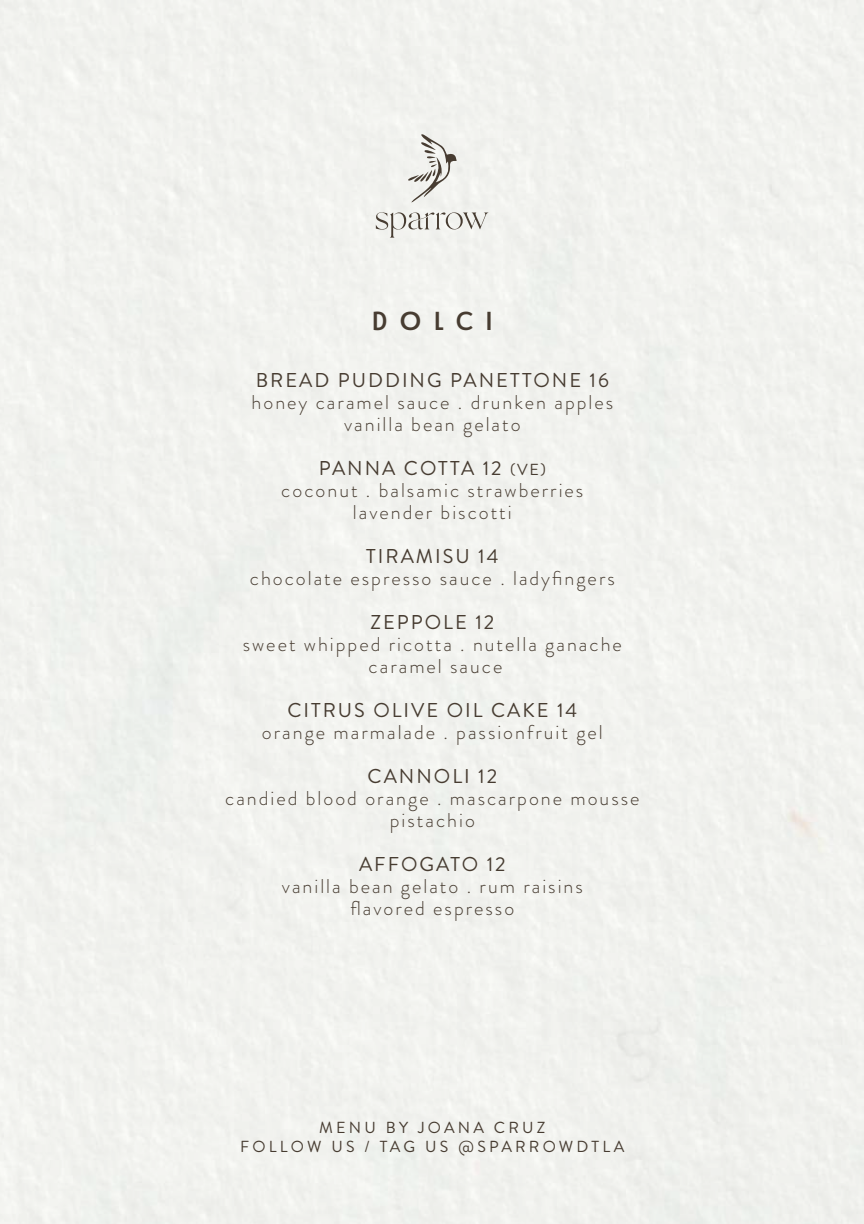
<style>
.page{position:relative;width:864px;height:1224px;background:#fff}
.page>*{position:absolute;margin:0;border:0;box-sizing:border-box;transform-origin:0 0}
.t1{font:700 26px "Le Havre";letter-spacing:.5em;color:#473c31}
.t2{font:300 20px/22px "Brandon Grotesque";letter-spacing:.1em;color:#473c31;text-align:center}
.t3{font:20px "Brandon Grotesque";letter-spacing:.1em;color:#473c31}
.t4{font:16px/19.2px "Brandon Grotesque";letter-spacing:.2em;color:#473c31;text-align:center}
.s1{font-weight:400}
.s2{font-weight:400;font-size:16px}
</style>
<div class="page">
<svg style="left:407px;top:133px;width:50px;height:70px"></svg>
<svg style="left:376px;top:212px;width:113px;height:26px"></svg>
<h1 class="t1" style="left:372px;top:305px;width:122px">DOLCI</h1>
<p class="t3" style="left:256px;top:367px;width:355px">BREAD PUDDING PANETTONE 16</p>
<p class="t2" style="left:252px;top:392px;width:363px">honey caramel sauce . drunken apples vanilla bean gelato</p>
<p class="t2" style="left:281px;top:458px;width:304px"><span class="s1">PANNA COTTA 12</span> <span class="s2">(VE) </span>coconut . balsamic strawberries lavender biscotti</p>
<p class="t3" style="left:366px;top:543px;width:134px">TIRAMISU 14</p>
<p class="t2" style="left:250px;top:568px;width:367px">chocolate espresso sauce . ladyfingers</p>
<p class="t3" style="left:370px;top:609px;width:125px">ZEPPOLE 12</p>
<p class="t2" style="left:243px;top:634px;width:381px">sweet whipped ricotta . nutella ganache caramel sauce</p>
<p class="t3" style="left:287px;top:697px;width:291px">CITRUS OLIVE OIL CAKE 14</p>
<p class="t2" style="left:262px;top:722px;width:343px">orange marmalade . passionfruit gel</p>
<p class="t3" style="left:368px;top:763px;width:131px">CANNOLI 12</p>
<p class="t2" style="left:225px;top:788px;width:416px">candied blood orange . mascarpone mousse pistachio</p>
<p class="t3" style="left:359px;top:851px;width:148px">AFFOGATO 12</p>
<p class="t2" style="left:282px;top:876px;width:303px">vanilla bean gelato . rum raisins flavored espresso</p>
<p class="t4" style="left:240px;top:1118px;width:386px">MENU BY JOANA CRUZ<br>FOLLOW US / TAG US @SPARROWDTLA</p>
</div>
